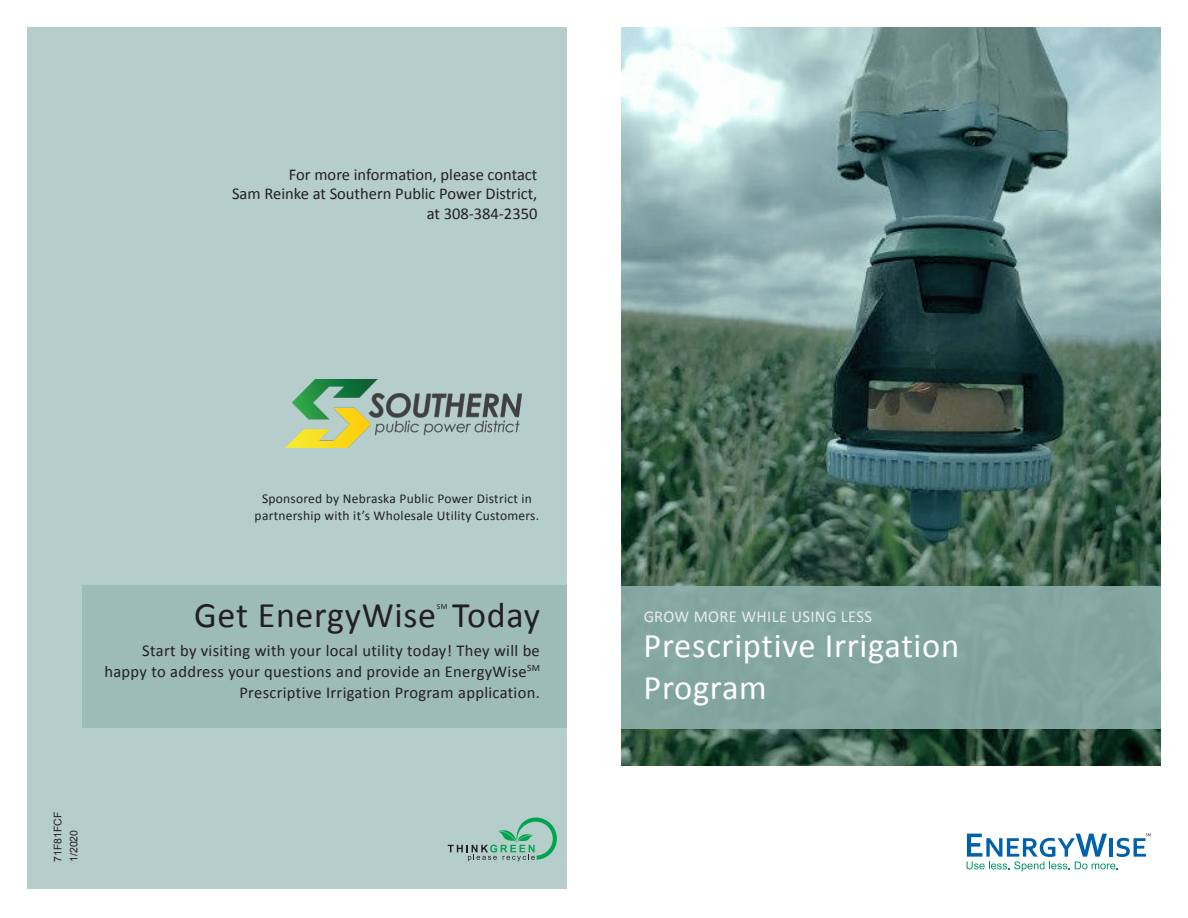
<style>
.page{position:relative;width:1188px;height:918px;background:#fff}
.page>*{position:absolute;margin:0;border:0;box-sizing:border-box;transform-origin:0 0}
.t1{font:36px "Calibri";letter-spacing:.02em;color:#231f20}
.t2{font:34.5px "Calibri";letter-spacing:.02em;color:#fff}
.t3{font:16.65px "Calibri";letter-spacing:.02em;color:#fff}
.t4{font:16.5px/21px "Calibri";letter-spacing:.02em;color:#231f20;text-align:right}
.t5{font:16.5px "Calibri";color:#231f20}
.t6{font:13.5px "Calibri";letter-spacing:.02em;color:#231f20}
.t7{font:10.5px "Arial";color:#231f20}
.t8{font:7.8px "Calibri";color:#231f20}
</style>
<div class="page">
<svg style="left:621px;top:27px;width:540px;height:739px;background:#618079"></svg>
<div style="left:621px;top:586px;width:540px;height:143px;background:#84a6a0"></div>
<div style="left:27px;top:27px;width:540px;height:862px;background:#b6cecb"></div>
<svg style="left:967px;top:833px;width:184px;height:38px"></svg>
<svg style="left:448px;top:818px;width:109px;height:43px"></svg>
<div style="left:82px;top:585px;width:485px;height:143px;background:#9dbbb7"></div>
<img style="left:286px;top:379px;width:235px;height:69px">
<p class="t5" style="left:289px;top:164px;width:250px">For more information, please contact</p>
<p class="t5" style="left:232px;top:183px;width:307px">Sam Reinke at Southern Public Power District,</p>
<p class="t5" style="left:427px;top:203px;width:112px">at 308-384-2350</p>
<p class="t6" style="left:262px;top:490px;width:271px">Sponsored by Nebraska Public Power District in</p>
<p class="t6" style="left:255px;top:507px;width:286px">partnership with it’s Wholesale Utility Customers.</p>
<p class="t1" style="left:194px;top:592px;width:347px">Get EnergyWise Today</p>
<p class="t3" style="left:644px;top:606px;width:230px">GROW MORE WHILE USING LESS</p>
<p class="t8" style="left:437px;top:602px;width:12px">SM</p>
<p class="t4" style="left:104px;top:640px;width:437px">Start by visiting with your local utility today! They will be happy to address your questions and provide an EnergyWise<sup>SM<br></sup>Prescriptive Irrigation Program application.</p>
<p class="t2" style="left:644px;top:624px;width:317px">Prescriptive Irrigation</p>
<p class="t2" style="left:644px;top:666px;width:125px">Program</p>
<p class="t7" style="left:51px;top:862px;width:52px;rotate:-90deg">71F81FCF</p>
<p class="t7" style="left:67px;top:862px;width:34px;rotate:-90deg">1/2020</p>
</div>
